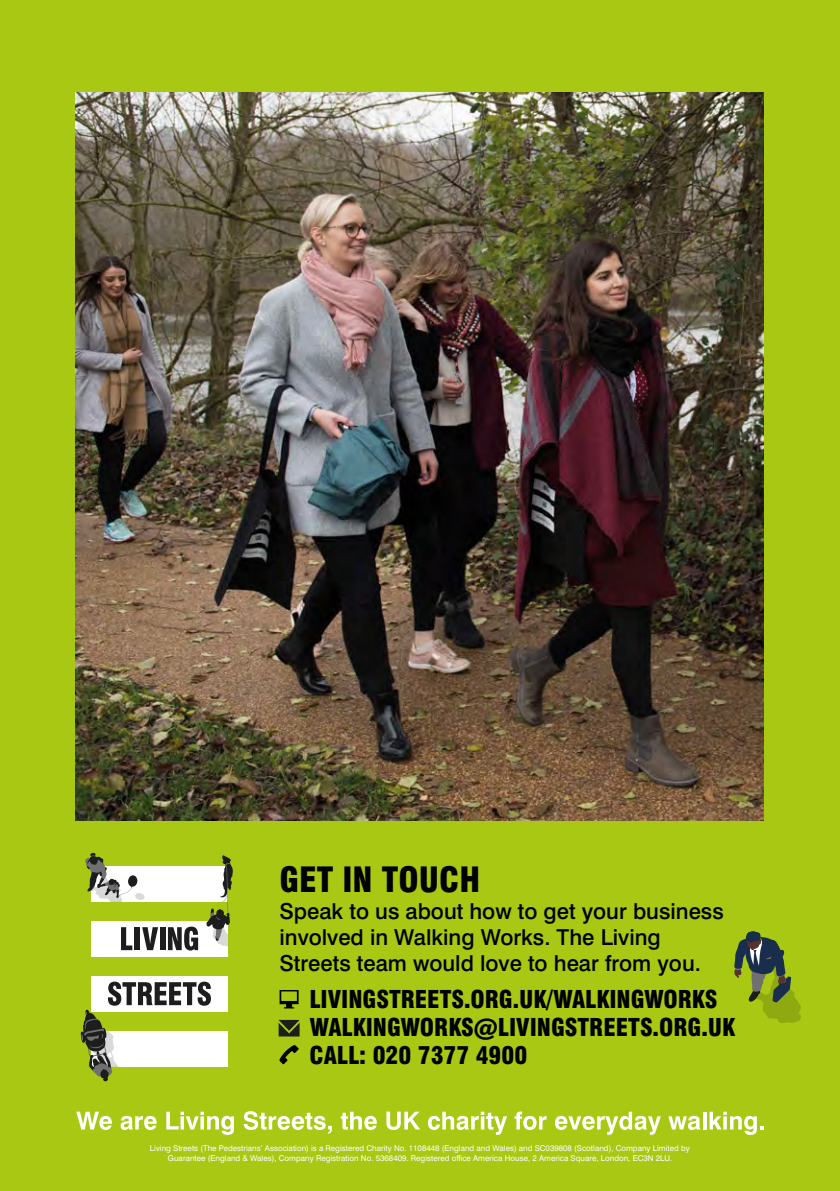
<style>
.page{position:relative;width:840px;height:1191px;background:#fff}
.page>*{position:absolute;margin:0;border:0;box-sizing:border-box;transform-origin:0 0}
.t1{font:900 condensed 34px "Swiss 721 BT";color:#000}
.t2{font:900 condensed 24px/28px "Swiss 721 BT";color:#000}
.t3{font:500 22px/26px "Swiss 721 BT";color:#000}
.t4{font:8px/9.6px "Swiss 721 BT";color:#fff;text-align:center}
</style>
<div class="page">
<div style="left:0;top:0;width:839px;height:1191px;background:#a8c813"></div>
<img style="left:76px;top:92px;width:687px;height:728px">
<svg style="left:76px;top:1111px;width:36px;height:19px"></svg>
<svg style="left:120px;top:1115px;width:36px;height:15px"></svg>
<svg style="left:166px;top:1111px;width:68px;height:23px"></svg>
<svg style="left:243px;top:1111px;width:88px;height:22px"></svg>
<svg style="left:340px;top:1111px;width:36px;height:19px"></svg>
<svg style="left:386px;top:1111px;width:34px;height:19px"></svg>
<svg style="left:427px;top:1111px;width:80px;height:23px"></svg>
<svg style="left:514px;top:1111px;width:32px;height:19px"></svg>
<svg style="left:554px;top:1111px;width:106px;height:23px"></svg>
<svg style="left:668px;top:1115px;width:32px;height:15px"></svg>
<hr style="left:702px;top:1111px;width:3px;height:18px;background:#fff">
<svg style="left:709px;top:1111px;width:54px;height:23px"></svg>
<div style="left:91px;top:1030px;width:136px;height:36px;background:#fff"></div>
<div style="left:91px;top:865px;width:136px;height:36px;background:#fff"></div>
<div style="left:91px;top:976px;width:136px;height:35px;background:#fff"></div>
<div style="left:91px;top:921px;width:136px;height:35px;background:#fff"></div>
<svg style="left:121px;top:927px;width:11px;height:23px"></svg>
<div style="left:135px;top:927px;width:5px;height:23px;background:#1c1d1c"></div>
<svg style="left:142px;top:927px;width:16px;height:23px"></svg>
<div style="left:160px;top:927px;width:5px;height:23px;background:#1c1d1c"></div>
<svg style="left:168px;top:926px;width:30px;height:24px"></svg>
<svg style="left:85px;top:852px;width:60px;height:50px"></svg>
<svg style="left:206px;top:855px;width:27px;height:91px"></svg>
<svg style="left:81px;top:981px;width:130px;height:100px"></svg>
<svg style="left:734px;top:931px;width:67px;height:92px"></svg>
<svg style="left:278px;top:1020px;width:21px;height:16px"></svg>
<svg style="left:279px;top:1045px;width:19px;height:19px"></svg>
<svg style="left:279px;top:990px;width:19px;height:18px"></svg>
<h1 class="t1" style="left:279px;top:859px;width:202px">GET IN TOUCH</h1>
<h3 class="t3" style="left:279px;top:897px;width:445px">Speak to us about how to get your business involved in Walking Works. The Living<br>Streets team would love to hear from you.</h3>
<h2 class="t2" style="left:309px;top:985px;width:427px">LIVINGSTREETS.ORG.UK/WALKINGWORKS<br>WALKINGWORKS@LIVINGSTREETS.ORG.UK<br>CALL: 020 7377 4900</h2>
<p class="t4" style="left:150px;top:1143px;width:541px">Living Streets (The Pedestrians’ Association) is a Registered Charity No. 1108448 (England and Wales) and SC039808 (Scotland), Company Limited by<br>Guarantee (England &amp; Wales), Company Registration No. 5368409. Registered office America House, 2 America Square, London, EC3N 2LU.</p>
</div>
